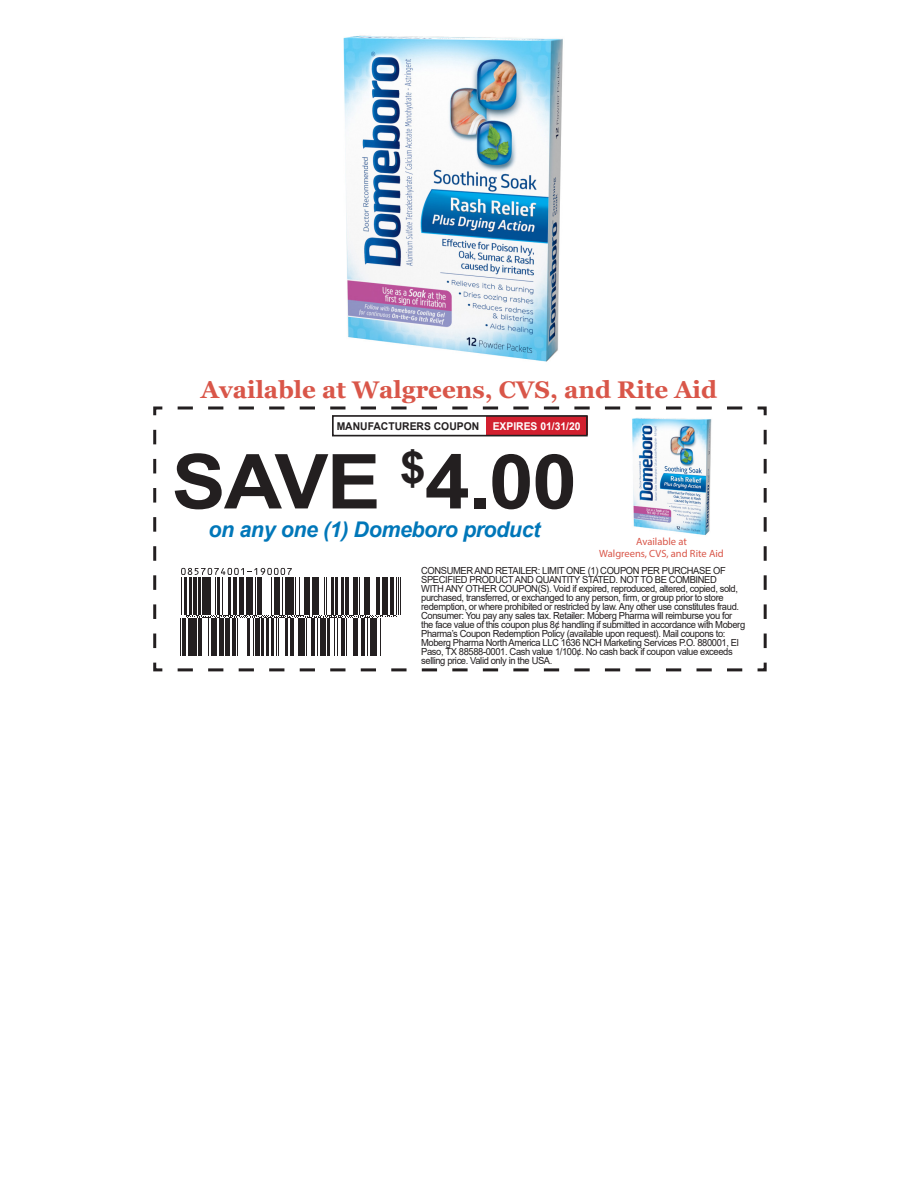
<style>
.page{position:relative;width:918px;height:1188px;background:#fff}
.page>*{position:absolute;margin:0;border:0;box-sizing:border-box;transform-origin:0 0}
.t1{font:700 75.75px "Arial";letter-spacing:-.02em;color:#231f20;scale:1.06 1}
.t2{font:700 24.15px "Georgia";color:#d95649}
.t3{font:italic 700 21.6px "Arial";letter-spacing:-.02em;color:#0077b9}
.t4{font:700 10.8px "Arial";color:#231f20;scale:.96 1}
.t5{font:700 10.8px "Arial";color:#fff;scale:.96 1}
.t6{font:10.5px/12px "Myriad Pro";color:#d95649;text-align:center}
.t7{font:9.75px/9px "Arial";letter-spacing:-.04em;color:#231f20;scale:.96 1}
</style>
<div class="page">
<img style="left:343px;top:35px;width:220px;height:327px">
<svg style="left:153px;top:406px;width:614px;height:266px"></svg>
<svg style="left:170px;top:406px;width:572px;height:31px"></svg>
<img style="left:629px;top:415px;width:83px;height:123px">
<hr style="left:181px;top:577px;width:1px;height:37px;background:#231f20">
<hr style="left:184px;top:577px;width:3px;height:37px;background:#231f20">
<hr style="left:190px;top:577px;width:2px;height:37px;background:#231f20">
<hr style="left:193px;top:577px;width:3px;height:37px;background:#231f20">
<hr style="left:199px;top:577px;width:2px;height:37px;background:#231f20">
<div style="left:202px;top:577px;width:9px;height:37px;background:#231f20"></div>
<hr style="left:215px;top:577px;width:1px;height:37px;background:#231f20">
<hr style="left:218px;top:577px;width:2px;height:37px;background:#231f20">
<hr style="left:222px;top:577px;width:1px;height:37px;background:#231f20">
<hr style="left:229px;top:577px;width:2px;height:37px;background:#231f20">
<hr style="left:233px;top:577px;width:2px;height:37px;background:#231f20">
<hr style="left:236px;top:577px;width:1px;height:37px;background:#231f20">
<hr style="left:240px;top:577px;width:4px;height:37px;background:#231f20">
<hr style="left:246px;top:577px;width:2px;height:37px;background:#231f20">
<hr style="left:250px;top:577px;width:3px;height:37px;background:#231f20">
<hr style="left:255px;top:577px;width:1px;height:37px;background:#231f20">
<div style="left:257px;top:577px;width:5px;height:37px;background:#231f20"></div>
<hr style="left:271px;top:577px;width:1px;height:37px;background:#231f20">
<div style="left:274px;top:577px;width:5px;height:37px;background:#231f20"></div>
<hr style="left:282px;top:577px;width:1px;height:37px;background:#231f20">
<hr style="left:285px;top:577px;width:2px;height:37px;background:#231f20">
<hr style="left:288px;top:577px;width:2px;height:37px;background:#231f20">
<hr style="left:292px;top:577px;width:2px;height:37px;background:#231f20">
<hr style="left:295px;top:577px;width:1px;height:37px;background:#231f20">
<hr style="left:299px;top:577px;width:1px;height:37px;background:#231f20">
<div style="left:304px;top:577px;width:5px;height:37px;background:#231f20"></div>
<div style="left:313px;top:577px;width:6px;height:37px;background:#231f20"></div>
<hr style="left:324px;top:577px;width:1px;height:37px;background:#231f20">
<hr style="left:326px;top:577px;width:1px;height:37px;background:#231f20">
<hr style="left:331px;top:577px;width:3px;height:37px;background:#231f20">
<hr style="left:336px;top:577px;width:2px;height:37px;background:#231f20">
<hr style="left:341px;top:577px;width:2px;height:37px;background:#231f20">
<hr style="left:345px;top:577px;width:1px;height:37px;background:#231f20">
<hr style="left:347px;top:577px;width:2px;height:37px;background:#231f20">
<hr style="left:354px;top:577px;width:4px;height:37px;background:#231f20">
<hr style="left:359px;top:577px;width:1px;height:37px;background:#231f20">
<hr style="left:364px;top:577px;width:1px;height:37px;background:#231f20">
<hr style="left:366px;top:577px;width:4px;height:37px;background:#231f20">
<hr style="left:377px;top:577px;width:3px;height:37px;background:#231f20">
<div style="left:382px;top:577px;width:6px;height:37px;background:#231f20"></div>
<hr style="left:390px;top:577px;width:3px;height:37px;background:#231f20">
<hr style="left:396px;top:577px;width:1px;height:37px;background:#231f20">
<hr style="left:398px;top:577px;width:1px;height:37px;background:#231f20">
<hr style="left:400px;top:577px;width:1px;height:37px;background:#231f20">
<svg style="left:186px;top:615px;width:211px;height:3px"></svg>
<hr style="left:180px;top:618px;width:1px;height:37px;background:#231f20">
<hr style="left:182px;top:618px;width:3px;height:37px;background:#231f20">
<div style="left:188px;top:618px;width:8px;height:37px;background:#231f20"></div>
<hr style="left:198px;top:618px;width:1px;height:37px;background:#231f20">
<hr style="left:200px;top:618px;width:2px;height:37px;background:#231f20">
<hr style="left:208px;top:618px;width:1px;height:37px;background:#231f20">
<hr style="left:211px;top:618px;width:4px;height:37px;background:#231f20">
<hr style="left:216px;top:618px;width:1px;height:37px;background:#231f20">
<hr style="left:220px;top:618px;width:4px;height:37px;background:#231f20">
<div style="left:225px;top:618px;width:5px;height:37px;background:#231f20"></div>
<hr style="left:232px;top:618px;width:2px;height:37px;background:#231f20">
<hr style="left:235px;top:618px;width:1px;height:37px;background:#231f20">
<hr style="left:237px;top:618px;width:1px;height:37px;background:#231f20">
<hr style="left:247px;top:618px;width:3px;height:37px;background:#231f20">
<hr style="left:253px;top:618px;width:1px;height:37px;background:#231f20">
<hr style="left:255px;top:618px;width:4px;height:37px;background:#231f20">
<hr style="left:262px;top:618px;width:2px;height:37px;background:#231f20">
<hr style="left:266px;top:618px;width:2px;height:37px;background:#231f20">
<hr style="left:272px;top:618px;width:2px;height:37px;background:#231f20">
<hr style="left:276px;top:618px;width:1px;height:37px;background:#231f20">
<hr style="left:278px;top:618px;width:1px;height:37px;background:#231f20">
<hr style="left:285px;top:618px;width:2px;height:37px;background:#231f20">
<hr style="left:291px;top:618px;width:3px;height:37px;background:#231f20">
<div style="left:298px;top:618px;width:7px;height:37px;background:#231f20"></div>
<hr style="left:306px;top:618px;width:1px;height:37px;background:#231f20">
<hr style="left:312px;top:618px;width:3px;height:37px;background:#231f20">
<hr style="left:317px;top:618px;width:1px;height:37px;background:#231f20">
<hr style="left:320px;top:618px;width:2px;height:37px;background:#231f20">
<hr style="left:324px;top:618px;width:2px;height:37px;background:#231f20">
<hr style="left:327px;top:618px;width:2px;height:37px;background:#231f20">
<hr style="left:334px;top:618px;width:1px;height:37px;background:#231f20">
<hr style="left:337px;top:618px;width:1px;height:37px;background:#231f20">
<hr style="left:341px;top:618px;width:4px;height:37px;background:#231f20">
<hr style="left:346px;top:618px;width:1px;height:37px;background:#231f20">
<hr style="left:354px;top:618px;width:4px;height:37px;background:#231f20">
<hr style="left:361px;top:618px;width:3px;height:37px;background:#231f20">
<hr style="left:367px;top:618px;width:1px;height:37px;background:#231f20">
<hr style="left:370px;top:618px;width:2px;height:37px;background:#231f20">
<hr style="left:373px;top:618px;width:4px;height:37px;background:#231f20">
<hr style="left:380px;top:618px;width:1px;height:37px;background:#231f20">
<svg style="left:181px;top:568px;width:111px;height:7px"></svg>
<p class="t2" style="left:201px;top:374px;width:518px">Available at Walgreens, CVS, and Rite Aid</p>
<p class="t4" style="left:337px;top:418px;width:150px">MANUFACTURERS COUPON</p>
<p class="t5" style="left:493px;top:418px;width:93px">EXPIRES 01/31/20</p>
<p class="t1" style="left:172px;top:428px;width:384px">SAVE <sup>$</sup>4.00</p>
<p class="t3" style="left:209px;top:515px;width:333px">on any one (1) Domeboro product</p>
<p class="t6" style="left:599px;top:536px;width:126px">Available at<br>Walgreens, CVS, and Rite Aid</p>
<p class="t7" style="left:421px;top:566px;width:339px">CONSUMER AND RETAILER: LIMIT ONE (1) COUPON PER PURCHASE OF SPECIFIED PRODUCT AND QUANTITY STATED. NOT TO BE COMBINED<br>WITH ANY OTHER COUPON(S). Void if expired, reproduced, altered, copied, sold, purchased, transferred, or exchanged to any person, firm, or group prior to store redemption, or where prohibited or restricted by law. Any other use constitutes fraud.<br>Consumer: You pay any sales tax. Retailer: Moberg Pharma will reimburse you for the face value of this coupon plus 8¢ handling if submitted in accordance with Moberg Pharma’s Coupon Redemption Policy (available upon request). Mail coupons to:<br>Moberg Pharma North America LLC 1636 NCH Marketing Services P.O. 880001, El Paso, TX 88588-0001. Cash value 1/100¢. No cash back if coupon value exceeds selling price. Valid only in the USA.</p>
</div>
